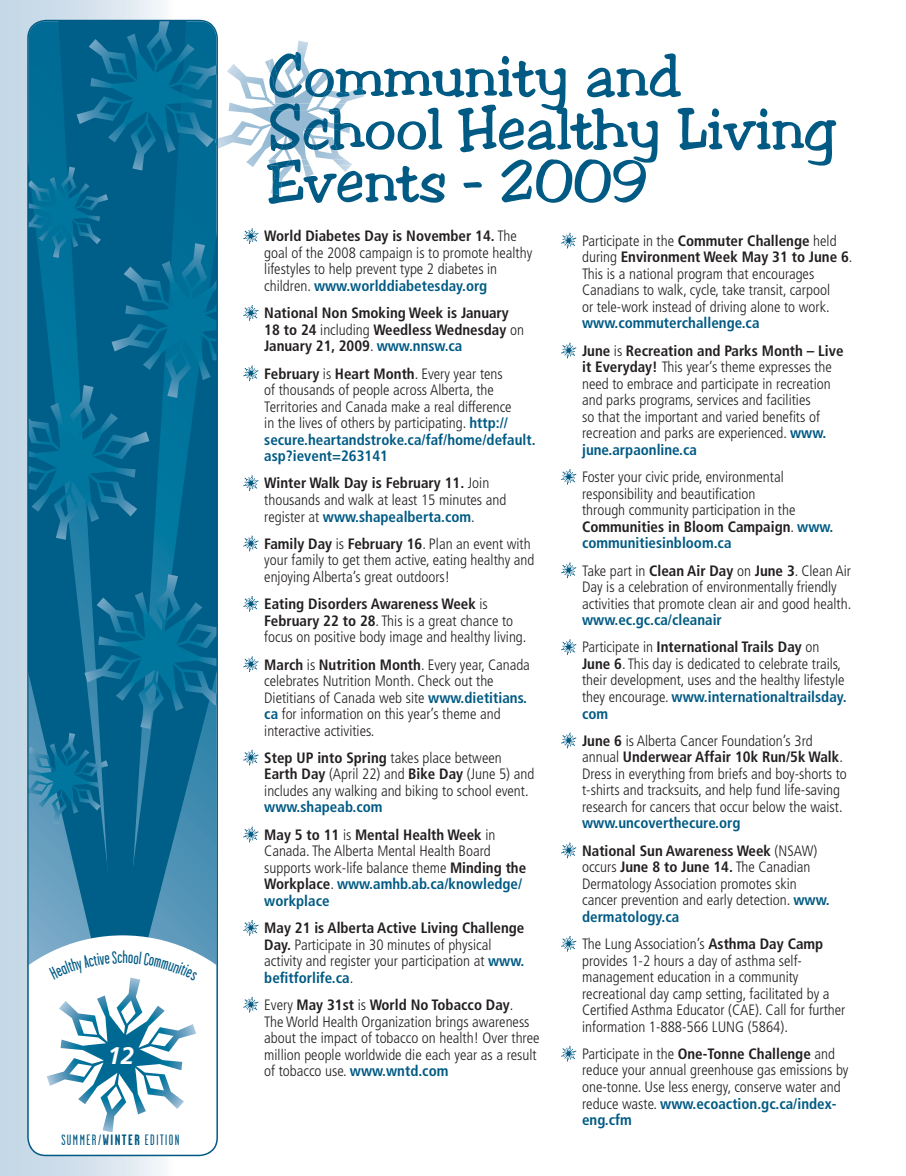
<style>
.page{position:relative;width:906px;height:1176px;background:#fff}
.page>*{position:absolute;margin:0;border:0;box-sizing:border-box;transform-origin:0 0}
.t1{font:60px/52.5px "Jester";color:#005a84}
.t2{font:italic 700 24px "Frutiger";color:#fff}
.t3{font:300 condensed 15px/16.5px "Frutiger";color:#231f20}
.t4{font:700 condensed 15px/27.3px "Frutiger";color:#231f20}
.t5{font:15px "Garage Gothic";letter-spacing:.1em;color:#005a84}
.s1{font-weight:700}
.s2{color:#005a84}
.s3{font-weight:300}
.s4{font-weight:700;color:#005a84}
</style>
<div class="page">
<div style="left:0;top:0;width:172px;height:1175px;background:linear-gradient(to right,#bdd3e3,#edf2f7)"></div>
<svg style="left:27px;top:20px;width:191px;height:1135px;background:#1a7199"></svg>
<svg style="left:243px;top:596px;width:15px;height:15px"></svg>
<svg style="left:243px;top:656px;width:15px;height:16px"></svg>
<svg style="left:243px;top:749px;width:15px;height:16px"></svg>
<svg style="left:243px;top:826px;width:15px;height:16px"></svg>
<svg style="left:243px;top:920px;width:15px;height:15px"></svg>
<svg style="left:243px;top:996px;width:15px;height:16px"></svg>
<svg style="left:28px;top:21px;width:336px;height:530px"></svg>
<svg style="left:561px;top:233px;width:15px;height:15px"></svg>
<svg style="left:561px;top:342px;width:15px;height:16px"></svg>
<svg style="left:561px;top:469px;width:15px;height:15px"></svg>
<svg style="left:561px;top:562px;width:15px;height:16px"></svg>
<svg style="left:561px;top:639px;width:15px;height:16px"></svg>
<svg style="left:561px;top:732px;width:15px;height:16px"></svg>
<svg style="left:561px;top:842px;width:15px;height:16px"></svg>
<svg style="left:561px;top:936px;width:15px;height:15px"></svg>
<svg style="left:561px;top:1045px;width:15px;height:16px"></svg>
<svg style="left:28px;top:935px;width:189px;height:220px"></svg>
<h2 class="t2" style="left:107px;top:1045px;width:28px">12</h2>
<p class="t5" style="left:61px;top:1133px;width:120px">SUMMER/<span class="s1">WINTER</span> EDITION</p>
<h1 class="t1" style="left:268px;top:50px;width:569px">Community and<br>School Healthy Living<br>Events - 2009</h1>
<p class="t3" style="left:582px;top:233px;width:272px">Participate in the <span class="s1">Commuter Challenge</span> held during <span class="s1">Environment Week May 31 to June 6</span>.<br>This is a national program that encourages Canadians to walk, cycle, take transit, carpool<br>or tele-work instead of driving alone to work.</p>
<p class="t4" style="left:582px;top:311px;width:263px"><span class="s2">www.commuterchallenge.ca<br></span>June <span class="s3">is</span> Recreation and Parks Month – Live</p>
<p class="t3" style="left:582px;top:360px;width:251px"><span class="s1">it Everyday!</span> This year’s theme expresses the need to embrace and participate in recreation and parks programs, services and facilities<br>so that the important and varied benefits of recreation and parks are experienced. <span class="s4">www. june.arpaonline.ca</span></p>
<p class="t3" style="left:582px;top:470px;width:253px">Foster your civic pride, environmental responsibility and beautification<br>through community participation in the <span class="s1">Communities in Bloom Campaign</span>. <span class="s4">www. communitiesinbloom.ca</span></p>
<p class="t3" style="left:582px;top:563px;width:270px">Take part in <span class="s1">Clean Air Day</span> on <span class="s1">June 3</span>. Clean Air<br>Day is a celebration of environmentally friendly activities that promote clean air and good health.</p>
<p class="t4" style="left:582px;top:607px;width:239px"><span class="s2">www.ec.gc.ca/cleanair<br></span><span class="s3">Participate in</span> International Trails Day <span class="s3">on</span></p>
<p class="t3" style="left:582px;top:656px;width:266px"><span class="s1">June 6</span>. This day is dedicated to celebrate trails, their development, uses and the healthy lifestyle they encourage. <span class="s4">www.internationaltrailsday. com</span></p>
<p class="t3" style="left:582px;top:733px;width:266px"><span class="s1">June 6</span> is Alberta Cancer Foundation’s 3rd annual <span class="s1">Underwear Affair 10k Run/5k Walk</span>.<br>Dress in everything from briefs and boy-shorts to t-shirts and tracksuits, and help fund life-saving research for cancers that occur below the waist.</p>
<p class="t4" style="left:582px;top:810px;width:237px"><span class="s2">www.uncoverthecure.org<br></span>National Sun Awareness Week <span class="s3">(NSAW)</span></p>
<p class="t3" style="left:582px;top:859px;width:249px">occurs <span class="s1">June 8 to June 14.</span> The Canadian Dermatology Association promotes skin cancer prevention and early detection. <span class="s4">www. dermatology.ca</span></p>
<p class="t3" style="left:582px;top:936px;width:265px">The Lung Association’s <span class="s1">Asthma Day Camp </span>provides 1-2 hours a day of asthma self&shy;management education in a community recreational day camp setting, facilitated by a Certified Asthma Educator (CAE). Call for further information 1-888-566 LUNG (5864).</p>
<p class="t3" style="left:582px;top:1046px;width:268px">Participate in the <span class="s1">One-Tonne Challenge</span> and reduce your annual greenhouse gas emissions by one-tonne. Use less energy, conserve water and reduce waste. <span class="s4">www.ecoaction.gc.ca/index&shy;eng.cfm</span></p>
<p class="t3" style="left:264px;top:229px;width:269px"><span class="s1">World Diabetes Day is November 14.</span> The goal of the 2008 campaign is to promote healthy lifestyles to help prevent type 2 diabetes in children. <span class="s4">www.worlddiabetesday.org</span></p>
<p class="t4" style="left:264px;top:306px;width:261px;line-height:16.5px">National Non Smoking Week is January<br>18 to 24 <span class="s3">including</span> Weedless Wednesday <span class="s3">on<br></span>January 21, 2009<span class="s3">.</span> <span class="s2">www.nnsw.ca</span></p>
<p class="t3" style="left:264px;top:366px;width:273px"><span class="s1">February</span> is <span class="s1">Heart Month</span>. Every year tens<br>of thousands of people across Alberta, the Territories and Canada make a real difference<br>in the lives of others by participating. <span class="s4">http:// secure.heartandstroke.ca/faf/home/default. asp?ievent=263141</span></p>
<p class="t3" style="left:264px;top:476px;width:243px"><span class="s1">Winter Walk Day is February 11.</span> Join thousands and walk at least 15 minutes and register at <span class="s4">www.shapealberta.com</span>.</p>
<p class="t3" style="left:264px;top:536px;width:271px"><span class="s1">Family Day</span> is <span class="s1">February 16</span>. Plan an event with your family to get them active, eating healthy and enjoying Alberta’s great outdoors!</p>
<p class="t3" style="left:264px;top:596px;width:263px"><span class="s1">Eating Disorders Awareness Week</span> is<br><span class="s1">February 22 to 28</span>. This is a great chance to focus on positive body image and healthy living.</p>
<p class="t3" style="left:264px;top:657px;width:267px"><span class="s1">March</span> is <span class="s1">Nutrition Month</span>. Every year, Canada celebrates Nutrition Month. Check out the Dietitians of Canada web site <span class="s4">www.dietitians. ca</span> for information on this year’s theme and interactive activities.</p>
<p class="t3" style="left:264px;top:750px;width:271px"><span class="s1">Step UP into Spring</span> takes place between<br><span class="s1">Earth Day</span> (April 22) and <span class="s1">Bike Day</span> (June 5) and includes any walking and biking to school event.</p>
<p class="t4" style="left:264px;top:794px;width:232px"><span class="s2">www.shapeab.com<br></span>May 5 to 11 <span class="s3">is</span> Mental Health Week <span class="s3">in</span></p>
<p class="t3" style="left:264px;top:843px;width:263px">Canada. The Alberta Mental Health Board supports work-life balance theme <span class="s1">Minding the Workplace</span>. <span class="s4">www.amhb.ab.ca/knowledge/ workplace</span></p>
<p class="t3" style="left:264px;top:920px;width:261px"><span class="s1">May 21 is Alberta Active Living Challenge Day.</span> Participate in 30 minutes of physical activity and register your participation at <span class="s4">www. befitforlife.ca</span>.</p>
<p class="t3" style="left:264px;top:997px;width:277px">Every <span class="s1">May 31st</span> is <span class="s1">World No Tobacco Day</span>.<br>The World Health Organization brings awareness about the impact of tobacco on health! Over three million people worldwide die each year as a result of tobacco use. <span class="s4">www.wntd.com</span></p>
</div>
